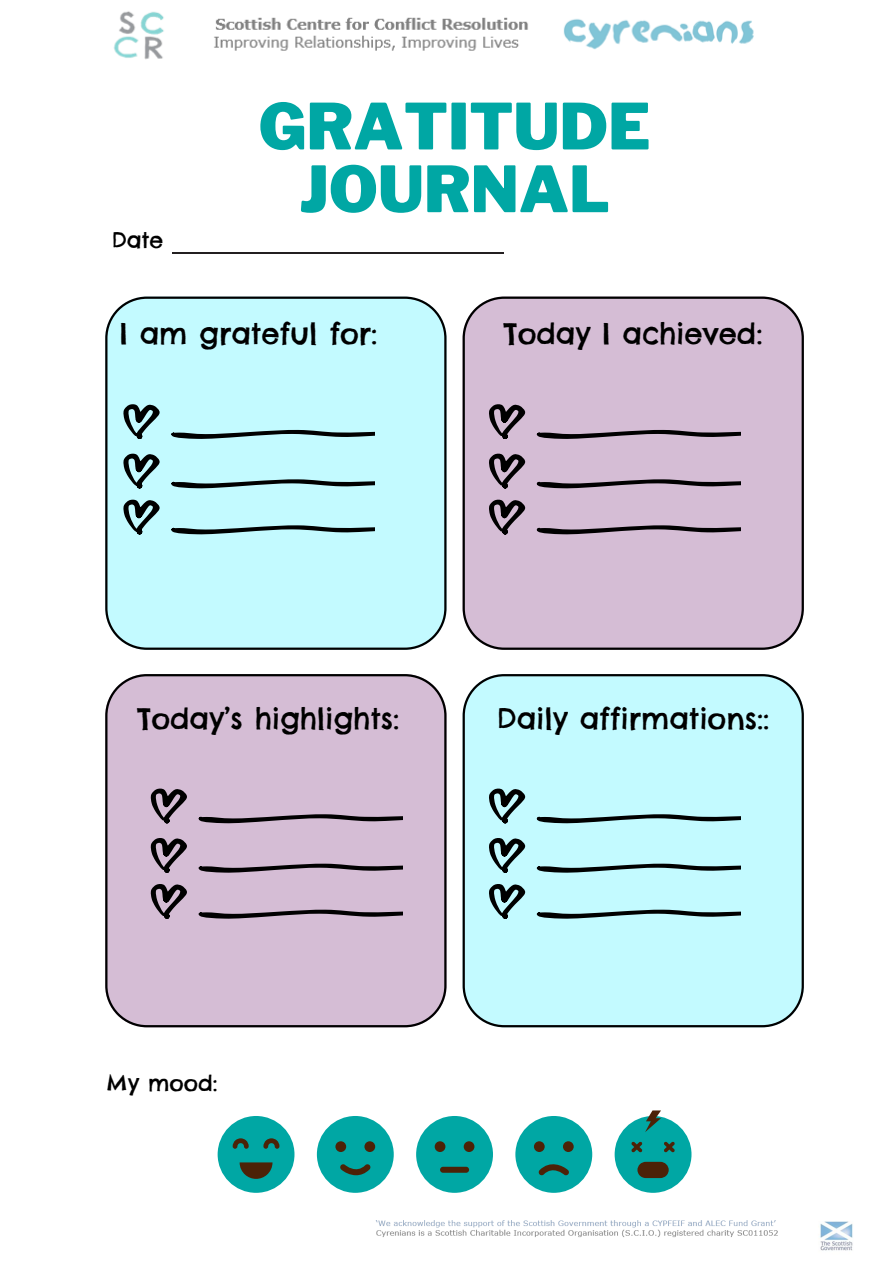
<style>
.page{position:relative;width:893px;height:1263px;background:#fff}
.page>*{position:absolute;margin:0;border:0;box-sizing:border-box;transform-origin:0 0}
.t1{font:900 63.15px/62.7px "Libre Franklin";color:#00a7a4;text-align:center}
.t2{font:28.88px "Chelsea Market";color:#000}
.t3{font:21.98px "Chelsea Market";color:#000}
</style>
<div class="page">
<div style="left:105px;top:297px;width:341px;height:353px;background:#c3faff"></div>
<div style="left:462px;top:297px;width:342px;height:353px;background:#d5bdd5"></div>
<div style="left:105px;top:674px;width:341px;height:353px;background:#d5bdd5"></div>
<div style="left:462px;top:674px;width:342px;height:353px;background:#c3faff"></div>
<svg style="left:123px;top:499px;width:37px;height:36px"></svg>
<svg style="left:171px;top:525px;width:204px;height:10px;background:#6e8e91"></svg>
<svg style="left:123px;top:453px;width:37px;height:36px"></svg>
<svg style="left:171px;top:479px;width:204px;height:10px;background:#6e8e90"></svg>
<svg style="left:123px;top:404px;width:37px;height:35px"></svg>
<svg style="left:171px;top:430px;width:204px;height:10px;background:#6e8e91"></svg>
<svg style="left:488px;top:499px;width:37px;height:36px"></svg>
<svg style="left:536px;top:525px;width:204px;height:10px;background:#796b79"></svg>
<svg style="left:488px;top:453px;width:37px;height:36px"></svg>
<svg style="left:536px;top:479px;width:204px;height:10px;background:#796b79"></svg>
<svg style="left:488px;top:404px;width:37px;height:35px"></svg>
<svg style="left:536px;top:430px;width:204px;height:10px;background:#796b79"></svg>
<svg style="left:488px;top:884px;width:37px;height:35px"></svg>
<svg style="left:536px;top:909px;width:204px;height:11px;background:#76989b"></svg>
<svg style="left:488px;top:838px;width:37px;height:35px"></svg>
<svg style="left:536px;top:863px;width:204px;height:11px;background:#76989b"></svg>
<svg style="left:488px;top:788px;width:37px;height:35px"></svg>
<svg style="left:536px;top:814px;width:204px;height:10px;background:#6f8e91"></svg>
<svg style="left:150px;top:884px;width:37px;height:35px"></svg>
<svg style="left:198px;top:909px;width:204px;height:11px;background:#817281"></svg>
<svg style="left:150px;top:838px;width:37px;height:35px"></svg>
<svg style="left:198px;top:863px;width:204px;height:11px;background:#817281"></svg>
<svg style="left:150px;top:788px;width:37px;height:35px"></svg>
<svg style="left:198px;top:814px;width:204px;height:10px;background:#796b79"></svg>
<hr style="left:172px;top:252px;width:332px;height:1px;background:#231f20">
<div style="left:317px;top:1116px;width:77px;height:76px;background:#00a7a4;border-radius:50%"></div>
<div style="left:335px;top:1141px;width:11px;height:11px;background:#4c2207;border-radius:50%"></div>
<div style="left:364px;top:1141px;width:11px;height:11px;background:#4c2207;border-radius:50%"></div>
<svg style="left:340px;top:1164px;width:31px;height:11px"></svg>
<div style="left:515px;top:1116px;width:77px;height:76px;background:#00a7a4;border-radius:50%"></div>
<div style="left:534px;top:1141px;width:10px;height:11px;background:#4c2207;border-radius:50%"></div>
<div style="left:563px;top:1141px;width:11px;height:11px;background:#4c2207;border-radius:50%"></div>
<svg style="left:538px;top:1164px;width:31px;height:11px"></svg>
<div style="left:218px;top:1116px;width:76px;height:76px;background:#00a7a4;border-radius:50%"></div>
<svg style="left:240px;top:1162px;width:32px;height:17px"></svg>
<svg style="left:233px;top:1138px;width:16px;height:11px"></svg>
<svg style="left:263px;top:1138px;width:16px;height:11px"></svg>
<div style="left:416px;top:1116px;width:77px;height:76px;background:#00a7a4;border-radius:50%"></div>
<div style="left:435px;top:1141px;width:10px;height:11px;background:#4c2207;border-radius:50%"></div>
<div style="left:464px;top:1141px;width:10px;height:11px;background:#4c2207;border-radius:50%"></div>
<div style="left:440px;top:1167px;width:29px;height:6px;background:#4c2207;border-radius:3px"></div>
<div style="left:614px;top:1116px;width:77px;height:76px;background:#00a7a4;border-radius:50%"></div>
<svg style="left:631px;top:1141px;width:11px;height:11px"></svg>
<svg style="left:664px;top:1141px;width:11px;height:11px"></svg>
<svg style="left:637px;top:1162px;width:31px;height:16px"></svg>
<svg style="left:645px;top:1110px;width:16px;height:22px"></svg>
<img style="left:113px;top:11px;width:641px;height:49px">
<img style="left:375px;top:1220px;width:478px;height:31px">
<p class="t3" style="left:112px;top:226px;width:53px">Date</p>
<p class="t1" style="left:258px;top:95px;width:394px">GRATITUDE<br>JOURNAL</p>
<p class="t2" style="left:119px;top:315px;width:259px">I am grateful for:</p>
<h1 class="t2" style="left:504px;top:315px;width:260px">Today I achieved:</h1>
<h2 class="t2" style="left:137px;top:700px;width:263px">Today’s highlights:</h2>
<p class="t2" style="left:497px;top:700px;width:274px">Daily affirmations::</p>
<h2 class="t3" style="left:107px;top:1069px;width:112px">My mood:</h2>
</div>
